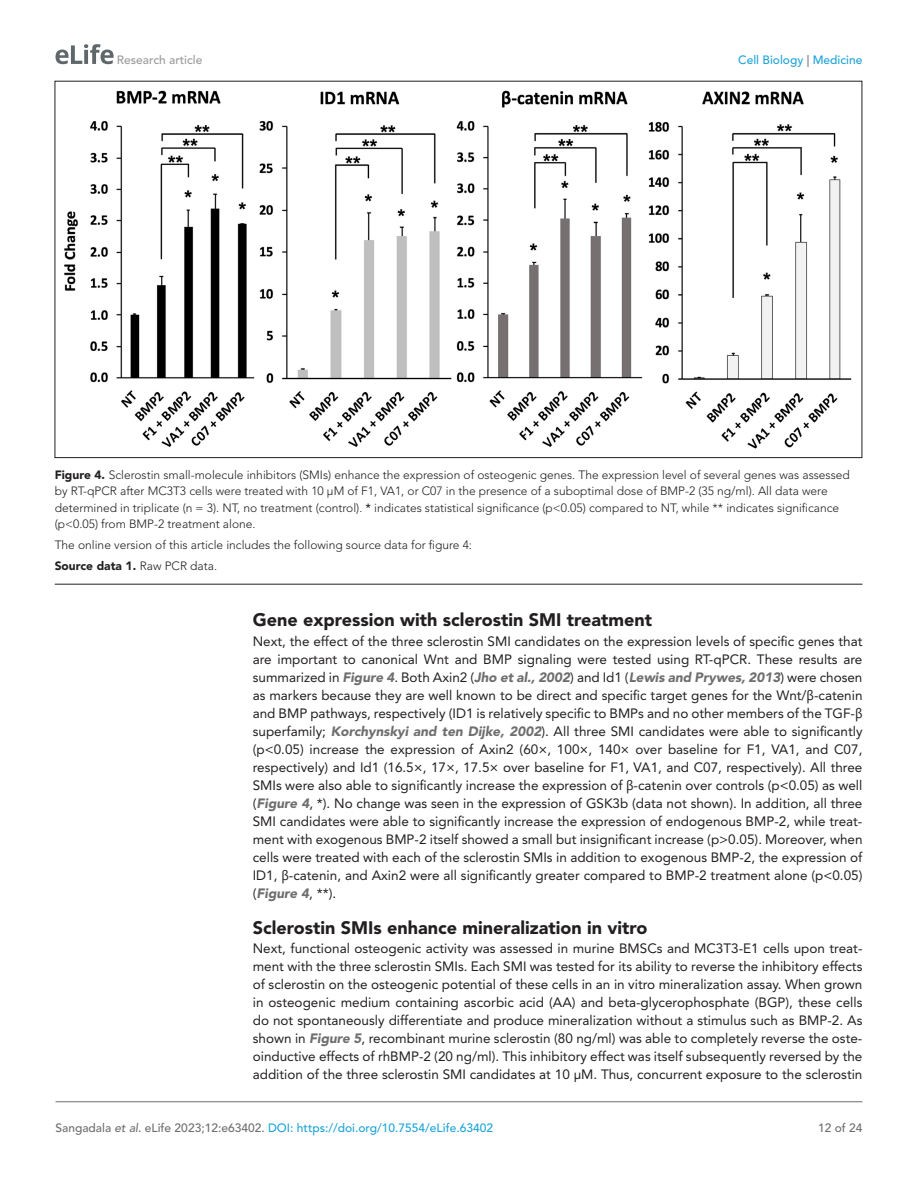
<style>
.page{position:relative;width:918px;height:1188px;background:#fff}
.page>*{position:absolute;margin:0;border:0;box-sizing:border-box;transform-origin:0 0}
.t1{font:900 18px "Avenir LT Std";color:#231f20}
.t2{font:13.5px/18px "Avenir LT Std";color:#231f20;text-align:justify}
.t3{font:300 12px/16.5px "Avenir LT Std";color:#231f20}
.t4{font:500 12px "Avenir LT Std";color:#1ea4d7}
.t5{font:500 12px "Avenir LT Std";color:#9a9a9a}
.t6{font:500 12px "Avenir LT Std";color:#6e6e70}
.s1{color:#6e6e70}
.s2{font-weight:900}
.s3{font-weight:500}
.s4{font-weight:900;font-style:italic;color:#6e6e70}
.s5{font-family:"Segoe UI"}
.s6{font-style:italic;color:#6e6e70}
</style>
<div class="page">
<svg style="left:56px;top:44px;width:58px;height:20px"></svg>
<hr style="left:56px;top:1101px;width:806px;height:1px;background:#6e6e70">
<hr style="left:55px;top:584px;width:807px;height:1px;background:#231f20">
<img style="left:64px;top:90px;width:788px;height:359px">
<p class="t5" style="left:117px;top:53px;width:87px">Research article</p>
<p class="t4" style="left:738px;top:53px;width:126px">Cell Biology <span class="s1">|</span> Medicine</p>
<p class="t3" style="left:55px;top:466px;width:797px"><span class="s2">Figure 4.</span> Sclerostin small-molecule inhibitors (SMIs) enhance the expression of osteogenic genes. The expression level of several genes was assessed by RT-qPCR after MC3T3 cells were treated with 10 µM of F1, VA1, or C07 in the presence of a suboptimal dose of BMP-2 (35 ng/ml). All data were determined in triplicate (n = 3). NT, no treatment (control). <span class="s3">*</span> indicates statistical significance (p&lt;0.05) compared to NT, while ** indicates significance (p&lt;0.05) from BMP-2 treatment alone.</p>
<p class="t3" style="left:55px;top:535px;width:419px;line-height:21px">The online version of this article includes the following source data for figure 4:<br><span class="s2">Source data 1.</span> Raw PCR data.</p>
<h1 class="t1" style="left:253px;top:609px;width:401px">Gene expression with sclerostin SMI treatment</h1>
<p class="t2" style="left:253px;top:632px;width:611px">Next, the effect of the three sclerostin SMI candidates on the expression levels of specific genes that are important to canonical Wnt and BMP signaling were tested using RT-qPCR. These results are summarized in <span class="s4">Figure 4</span>. Both Axin2 (<span class="s4">Jho et al., 2002</span>) and Id1 (<span class="s4">Lewis and Prywes, 2013</span>) were chosen as markers because they are well known to be direct and specific target genes for the Wnt/<span class="s5">β</span>-catenin and BMP pathways, respectively (ID1 is relatively specific to BMPs and no other members of the TGF-<span class="s5">β </span>superfamily; <span class="s4">Korchynskyi and ten Dijke, 2002</span>). All three SMI candidates were able to significantly (p&lt;0.05) increase the expression of Axin2 (60×, 100×, 140× over baseline for F1, VA1, and C07, respectively) and Id1 (16.5×, 17×, 17.5× over baseline for F1, VA1, and C07, respectively). All three SMIs were also able to significantly increase the expression of <span class="s5">β</span>-catenin over controls (p&lt;0.05) as well (<span class="s4">Figure 4</span>, *). No change was seen in the expression of GSK3b (data not shown). In addition, all three SMI candidates were able to significantly increase the expression of endogenous BMP-2, while treat&shy;ment with exogenous BMP-2 itself showed a small but insignificant increase (p&gt;0.05). Moreover, when cells were treated with each of the sclerostin SMIs in addition to exogenous BMP-2, the expression of ID1, <span class="s5">β</span>-catenin, and Axin2 were all significantly greater compared to BMP-2 treatment alone (p&lt;0.05) (<span class="s4">Figure 4</span>, **).</p>
<h1 class="t1" style="left:253px;top:917px;width:396px">Sclerostin SMIs enhance mineralization in vitro</h1>
<p class="t2" style="left:253px;top:940px;width:611px">Next, functional osteogenic activity was assessed in murine BMSCs and MC3T3-E1 cells upon treat&shy;ment with the three sclerostin SMIs. Each SMI was tested for its ability to reverse the inhibitory effects of sclerostin on the osteogenic potential of these cells in an in vitro mineralization assay. When grown in osteogenic medium containing ascorbic acid (AA) and beta-glycerophosphate (BGP), these cells do not spontaneously differentiate and produce mineralization without a stimulus such as BMP-2. As shown in <span class="s4">Figure 5</span>, recombinant murine sclerostin (80 ng/ml) was able to completely reverse the oste&shy;oinductive effects of rhBMP-2 (20 ng/ml). This inhibitory effect was itself subsequently reversed by the addition of the three sclerostin SMI candidates at 10 μM. Thus, concurrent exposure to the sclerostin</p>
<p class="t4" style="left:56px;top:1121px;width:439px"><span class="s1">Sangadala</span> <span class="s6">et al</span><span class="s1">. eLife 2023;12:e63402.</span> DOI: https://doi.org/10.7554/eLife.63402</p>
<p class="t6" style="left:818px;top:1121px;width:46px">12 of 24</p>
</div>
